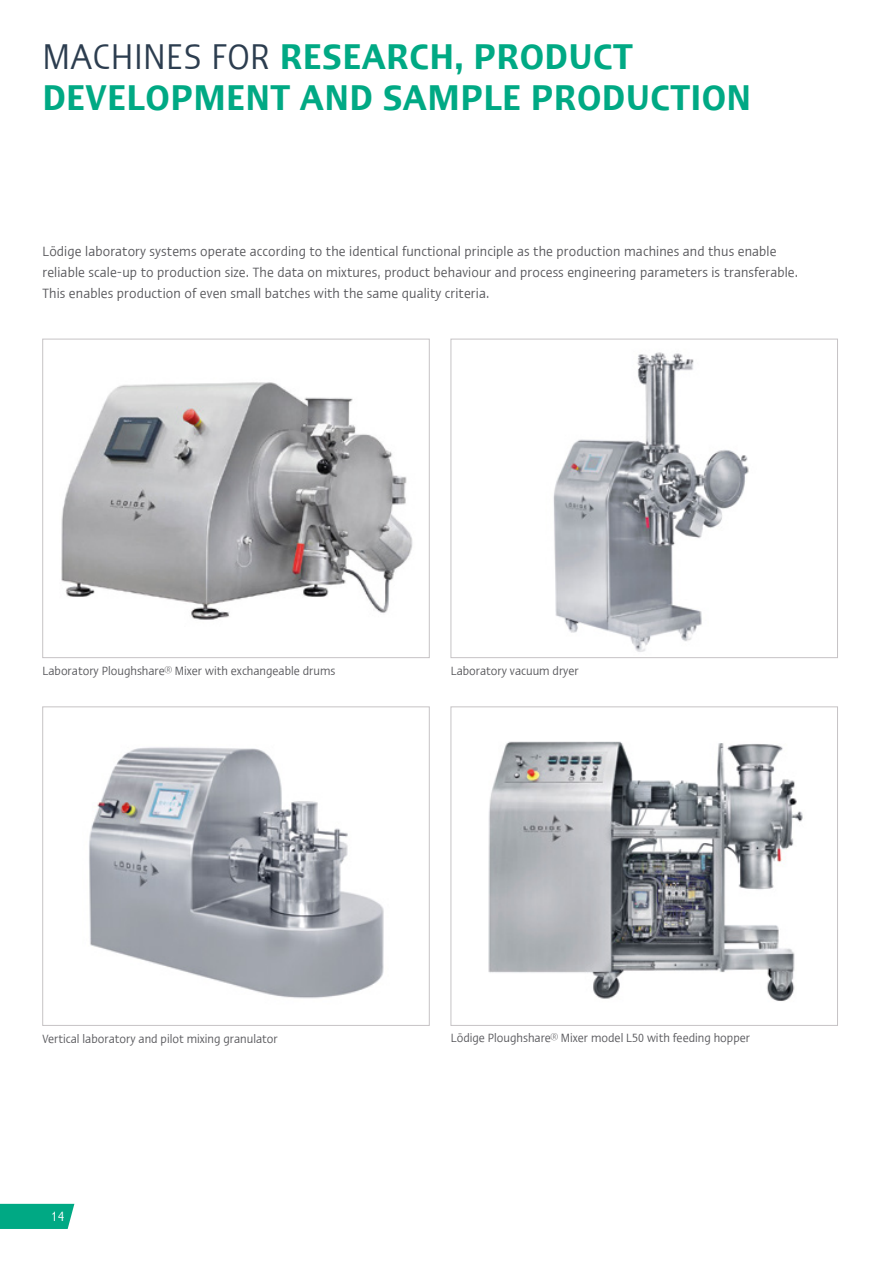
<style>
.page{position:relative;width:893px;height:1263px;background:#fff}
.page>*{position:absolute;margin:0;border:0;box-sizing:border-box;transform-origin:0 0}
.t1{font:600 condensed 36px/40.5px "Ergo Com";letter-spacing:.01em;color:#00a984}
.t2{font:condensed 13.5px/21px "Ergo Com";letter-spacing:.01em;color:#58585c}
.t3{font:condensed 13.5px "Ergo Com";color:#fff}
.t4{font:condensed 12px "Ergo Com";color:#58585c}
.s1{font-weight:400;color:#2c3d4f}
</style>
<div class="page">
<img style="left:61px;top:382px;width:352px;height:238px">
<div style="left:43px;top:339px;width:386px;height:319px;border:1px solid #c6c3c5"></div>
<img style="left:553px;top:352px;width:196px;height:300px">
<div style="left:451px;top:339px;width:387px;height:319px;border:1px solid #c6c3c5"></div>
<img style="left:89px;top:747px;width:295px;height:252px">
<div style="left:43px;top:707px;width:386px;height:318px;border:1px solid #c6c3c5"></div>
<img style="left:488px;top:741px;width:315px;height:260px">
<div style="left:451px;top:707px;width:387px;height:318px;border:1px solid #c6c3c5"></div>
<div style="left:0;top:1204px;width:74px;height:25px;background:#00a984"></div>
<h1 class="t1" style="left:43px;top:33px;width:710px"><span class="s1">MACHINES FOR</span> RESEARCH, PRODUCT<br>DEVELOPMENT AND SAMPLE PRODUCTION</h1>
<p class="t2" style="left:43px;top:239px;width:757px">Lödige laboratory systems operate according to the identical functional principle as the production machines and thus enable reliable scale-up to production size. The data on mixtures, product behaviour and process engineering parameters is transferable.<br>This enables production of even small batches with the same quality criteria.</p>
<p class="t4" style="left:43px;top:662px;width:294px">Laboratory Ploughshare® Mixer with exchangeable drums</p>
<p class="t4" style="left:451px;top:662px;width:129px">Laboratory vacuum dryer</p>
<p class="t4" style="left:43px;top:1030px;width:237px">Vertical laboratory and pilot mixing granulator</p>
<p class="t4" style="left:451px;top:1029px;width:301px">Lödige Ploughshare® Mixer model L50 with feeding hopper</p>
<p class="t3" style="left:51px;top:1207px;width:15px">14</p>
</div>
